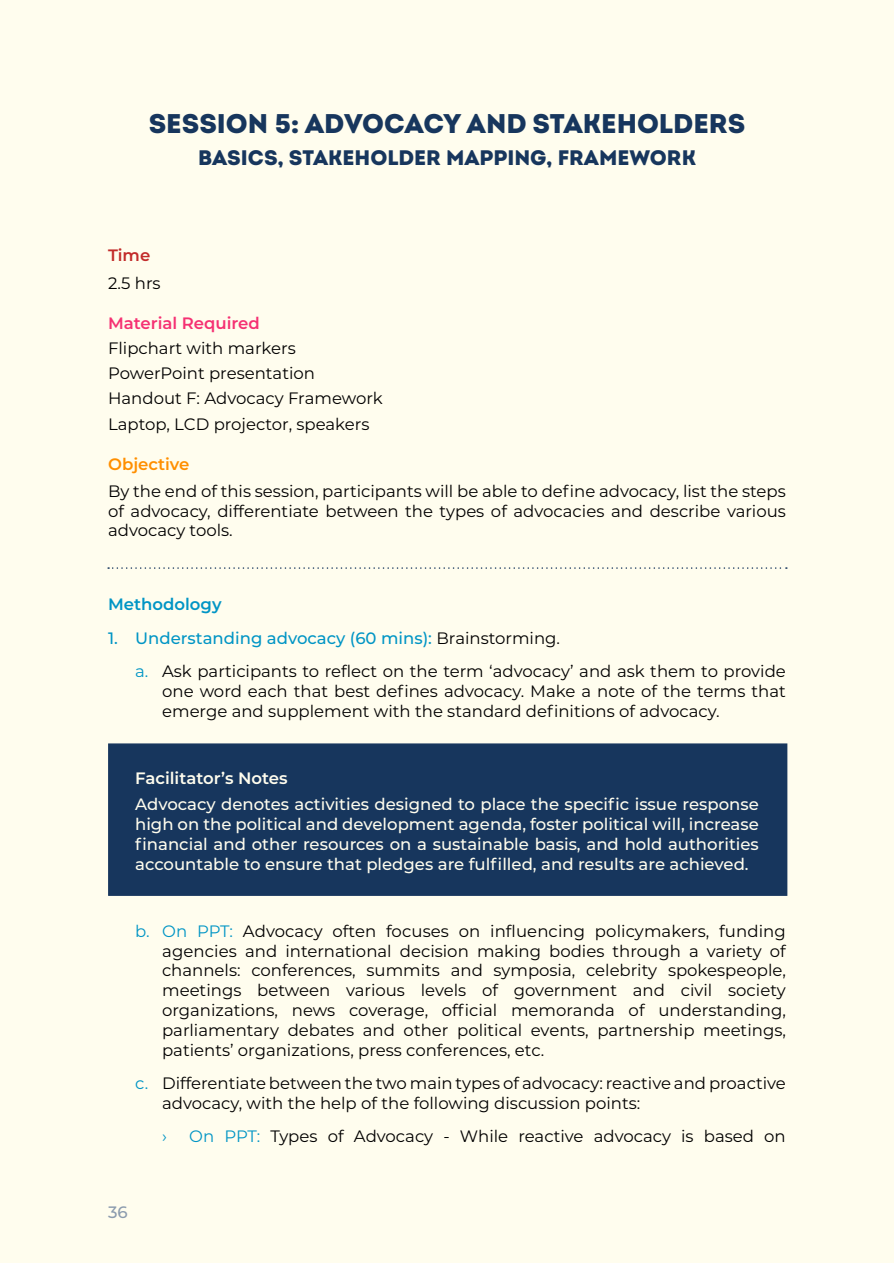
<style>
.page{position:relative;width:894px;height:1263px;background:#fff}
.page>*{position:absolute;margin:0;border:0;box-sizing:border-box;transform-origin:0 0}
.t1{font:27px "Intro Demo Black CAPS";color:#17365d}
.t2{font:21px "Intro Demo Black CAPS";color:#17365d}
.t3{font:16.5px/19.8px "Montserrat";color:#000}
.t4{font:500 16.5px/19.8px "Montserrat";color:#fffdee;text-align:justify}
.t5{font:600 16.5px "Montserrat";color:#fffdee}
.t6{font:600 16.5px "Montserrat";color:#f53173}
.t7{font:600 16.5px "Montserrat";color:#0095c5}
.t8{font:600 16.5px "Montserrat";color:#ff8f00}
.t9{font:600 16.5px "Montserrat";color:#c22b2a}
.t10{font:500 16.5px "Montserrat";color:#8b9bae}
.t11{font:16.5px "Montserrat";color:#0095c5}
.s1{font-weight:500;color:#0095c5}
.s2{color:#0095c5}
</style>
<div class="page">
<div style="left:0;top:0;width:893px;height:1263px;background:#fffdee"></div>
<div style="left:108px;top:743px;width:679px;height:153px;background:#17365d;border:2px solid #17365d"></div>
<svg style="left:108px;top:567px;width:678px;height:2px"></svg>
<h1 class="t1" style="left:149px;top:107px;width:598px">SESSION 5: ADVOCACY AND STAKEHOLDERS</h1>
<p class="t2" style="left:198px;top:144px;width:499px">BASICS, STAKEHOLDER MAPPING, FRAMEWORK</p>
<p class="t9" style="left:108px;top:243px;width:44px">Time</p>
<p class="t3" style="left:108px;top:273px;width:54px">2.5 hrs</p>
<p class="t6" style="left:108px;top:311px;width:153px">Material Required</p>
<p class="t3" style="left:108px;top:335px;width:276px;line-height:24.9px">Flipchart with markers<br>PowerPoint presentation<br>Handout F: Advocacy Framework</p>
<p class="t3" style="left:108px;top:414px;width:263px">Laptop, LCD projector, speakers</p>
<p class="t8" style="left:108px;top:453px;width:83px">Objective</p>
<p class="t3" style="left:108px;top:480px;width:679px;text-align:justify">By the end of this session, participants will be able to define advocacy, list the steps of advocacy, differentiate between the types of advocacies and describe various advocacy tools.</p>
<p class="t7" style="left:108px;top:593px;width:115px">Methodology</p>
<p class="t3" style="left:135px;top:620px;width:652px;line-height:33.3px;text-indent:-27px"><span class="s1">1. Understanding advocacy (60 mins):</span> Brainstorming.<br><span class="s2">a.</span> Ask participants to reflect on the term ‘advocacy’ and ask them to provide</p>
<p class="t3" style="left:162px;top:680px;width:625px">one word each that best defines advocacy. Make a note of the terms that emerge and supplement with the standard definitions of advocacy.</p>
<p class="t5" style="left:135px;top:766px;width:154px">Facilitator’s Notes</p>
<p class="t4" style="left:135px;top:793px;width:625px">Advocacy denotes activities designed to place the specific issue response high on the political and development agenda, foster political will, increase financial and other resources on a sustainable basis, and hold authorities accountable to ensure that pledges are fulfilled, and results are achieved.</p>
<p class="t3" style="left:162px;top:920px;width:625px;text-align:justify;text-indent:-27px"><span class="s2">b. On PPT:</span> Advocacy often focuses on influencing policymakers, funding agencies and international decision making bodies through a variety of channels: conferences, summits and symposia, celebrity spokespeople, meetings between various levels of government and civil society organizations, news coverage, official memoranda of understanding, parliamentary debates and other political events, partnership meetings, patients’ organizations, press conferences, etc.</p>
<p class="t3" style="left:162px;top:1072px;width:625px;text-indent:-27px"><span class="s2">c.</span> Differentiate between the two main types of advocacy: reactive and proactive advocacy, with the help of the following discussion points:</p>
<p class="t11" style="left:162px;top:1124px;width:6px">›</p>
<p class="t3" style="left:189px;top:1125px;width:598px"><span class="s2">On PPT:</span> Types of Advocacy - While reactive advocacy is based on</p>
<p class="t10" style="left:108px;top:1200px;width:21px">36</p>
</div>
